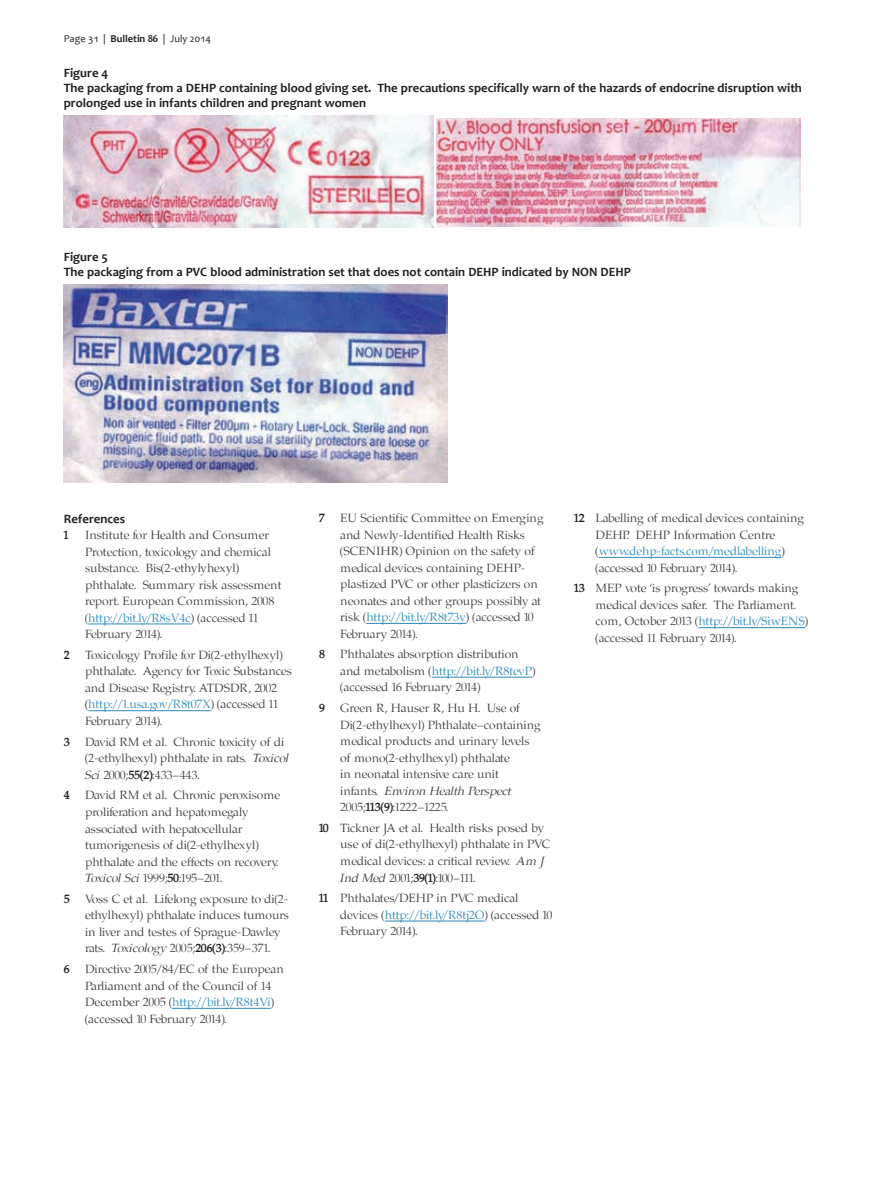
<style>
.page{position:relative;width:872px;height:1191px;background:#fff}
.page>*{position:absolute;margin:0;border:0;box-sizing:border-box;transform-origin:0 0}
.t1{font:700 12.75px/15px "Candara";color:#231f20}
.t2{font:12px/16.5px "Portland LDO";color:#3e3e3f}
.t3{font:700 12px "Portland LDO";color:#231f20}
.t4{font:10.5px "Candara";color:#231f20}
.s1{font-weight:700}
.s2{color:#2f8abe}
.s3{font-style:italic}
.s4{font-weight:700;color:#231f20}
</style>
<div class="page">
<hr style="left:598px;top:557px;width:183px;height:1px;background:#2f8abe">
<hr style="left:698px;top:627px;width:107px;height:1px;background:#2f8abe">
<hr style="left:366px;top:623px;width:100px;height:1px;background:#2f8abe">
<hr style="left:432px;top:677px;width:100px;height:1px;background:#2f8abe">
<hr style="left:385px;top:920px;width:99px;height:1px;background:#2f8abe">
<hr style="left:88px;top:623px;width:103px;height:1px;background:#2f8abe">
<hr style="left:88px;top:710px;width:123px;height:1px;background:#2f8abe">
<hr style="left:172px;top:1008px;width:99px;height:1px;background:#2f8abe">
<img style="left:64px;top:115px;width:369px;height:113px">
<img style="left:436px;top:119px;width:364px;height:107px">
<img style="left:64px;top:284px;width:383px;height:199px">
<p class="t4" style="left:64px;top:32px;width:148px">Page 31 | <span class="s1">Bulletin 86</span> | July 2014</p>
<p class="t1" style="left:64px;top:65px;width:739px">Figure 4<br>The packaging from a DEHP containing blood giving set. The precautions specifically warn of the hazards of endocrine disruption with prolonged use in infants children and pregnant women</p>
<p class="t1" style="left:64px;top:249px;width:568px">Figure 5<br>The packaging from a PVC blood administration set that does not contain DEHP indicated by NON DEHP</p>
<p class="t1" style="left:64px;top:511px;width:63px">References</p>
<p class="t3" style="left:64px;top:528px;width:6px">1</p>
<p class="t2" style="left:85px;top:527px;width:198px">Institute for Health and Consumer Protection, toxicology and chemical substance. Bis(2-ethylyhexyl) phthalate. Summary risk assessment report. European Commission, 2008 (<span class="s2">http://bit.ly/R8sV4c</span>) (accessed 11<br>February 2014).</p>
<p class="t3" style="left:64px;top:648px;width:7px">2</p>
<p class="t2" style="left:85px;top:647px;width:208px">Toxicology Profile for Di(2-ethylhexyl) phthalate. Agency for Toxic Substances and Disease Registry. ATDSDR, 2002 (<span class="s2">http://1.usa.gov/R8t07X</span>) (accessed 11<br>February 2014).</p>
<p class="t3" style="left:64px;top:734px;width:7px">3</p>
<p class="t2" style="left:85px;top:733px;width:206px">David RM et al. Chronic toxicity of di (2-ethylhexyl) phthalate in rats. <span class="s3">Toxicol<br>Sci</span> 2000;<span class="s4">55(2)</span>:433–443.</p>
<p class="t3" style="left:64px;top:788px;width:7px">4</p>
<p class="t2" style="left:85px;top:787px;width:197px">David RM et al. Chronic peroxisome proliferation and hepatomegaly associated with hepatocellular tumorigenesis of di(2-ethylhexyl) phthalate and the effects on recovery.<br><span class="s3">Toxicol Sci</span> 1999;<span class="s4">50</span>:195–201.</p>
<p class="t3" style="left:64px;top:891px;width:7px">5</p>
<p class="t2" style="left:85px;top:890px;width:205px">Voss C et al. Lifelong exposure to di(2- ethylhexyl) phthalate induces tumours in liver and testes of Sprague-Dawley rats. <span class="s3">Toxicology</span> 2005;<span class="s4">206(3)</span>:359–371.</p>
<p class="t3" style="left:64px;top:962px;width:7px">6</p>
<p class="t2" style="left:85px;top:961px;width:200px">Directive 2005/84/EC of the European Parliament and of the Council of 14<br>December 2005 (<span class="s2">http://bit.ly/R8t4Vi</span>) (accessed 10 February 2014).</p>
<p class="t3" style="left:319px;top:511px;width:7px">7</p>
<p class="t2" style="left:340px;top:510px;width:205px">EU Scientific Committee on Emerging and Newly-Identified Health Risks (SCENIHR) Opinion on the safety of medical devices containing DEHP&shy;plastized PVC or other plasticizers on neonates and other groups possibly at risk (<span class="s2">http://bit.ly/R8t73y</span>) (accessed 10<br>February 2014).</p>
<p class="t3" style="left:319px;top:647px;width:7px">8</p>
<p class="t2" style="left:340px;top:646px;width:196px">Phthalates absorption distribution and metabolism (<span class="s2">http://bit.ly/R8tevP</span>) (accessed 16 February 2014)</p>
<p class="t3" style="left:319px;top:701px;width:7px">9</p>
<p class="t2" style="left:340px;top:700px;width:202px">Green R, Hauser R, Hu H. Use of Di(2-ethylhexyl) Phthalate–containing medical products and urinary levels of mono(2-ethylhexyl) phthalate<br>in neonatal intensive care unit<br>infants. <span class="s3">Environ Health Perspect </span>2005;<span class="s4">113(9)</span>:1222–1225.</p>
<p class="t2" style="left:340px;top:820px;width:211px;text-indent:-21px"><span class="s4">10</span> Tickner JA et al. Health risks posed by use of di(2-ethylhexyl) phthalate in PVC medical devices: a critical review. <span class="s3">Am J Ind Med</span> 2001;<span class="s4">39(1)</span>:100–111.</p>
<p class="t2" style="left:340px;top:890px;width:213px;text-indent:-21px"><span class="s4">11</span> Phthalates/DEHP in PVC medical devices (<span class="s2">http://bit.ly/R8tj2O</span>) (accessed 10<br>February 2014).</p>
<p class="t2" style="left:595px;top:510px;width:210px;text-indent:-21px"><span class="s4">12</span> Labelling of medical devices containing DEHP. DEHP Information Centre (<span class="s2">www.dehp-facts.com/medlabelling</span>) (accessed 10 February 2014).</p>
<p class="t2" style="left:595px;top:580px;width:214px;text-indent:-21px"><span class="s4">13</span> MEP vote ‘is progress’ towards making medical devices safer. The Parliament. com, October 2013 (<span class="s2">http://bit.ly/SiwENS</span>) (accessed 11 February 2014).</p>
</div>
